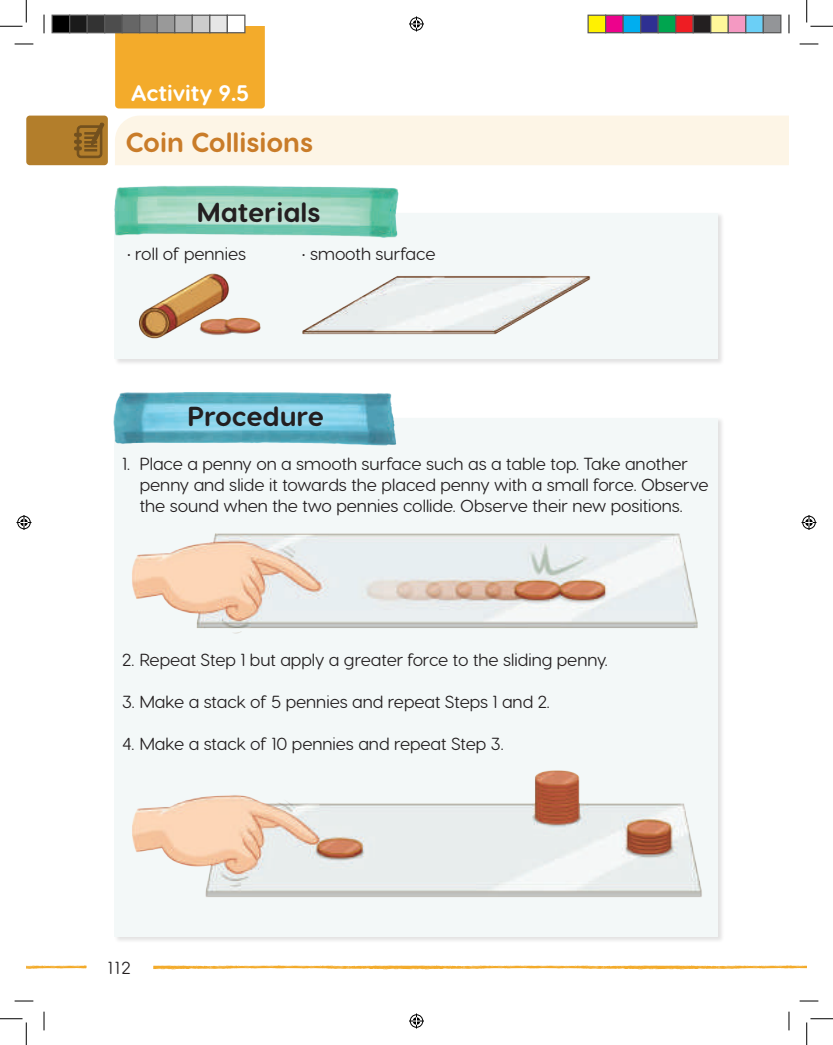
<style>
.page{position:relative;width:833px;height:1045px;background:#fff}
.page>*{position:absolute;margin:0;border:0;box-sizing:border-box;transform-origin:0 0}
.t1{font:700 27.5px "Visby Round CF";letter-spacing:-.005em;color:#231f20}
.t2{font:700 27.5px "Visby Round CF";color:#c97c29}
.t3{font:700 22.5px "Visby Round CF";color:#fff}
.t4{font:17.5px/21px "Visby Round CF";color:#231f20}
</style>
<div class="page">
<div style="left:113px;top:417px;width:611px;height:526px;background:#ededed"></div>
<div style="left:115px;top:418px;width:602px;height:519px;background:#f3f8f8"></div>
<img style="left:113px;top:392px;width:284px;height:61px">
<div style="left:113px;top:212px;width:611px;height:153px;background:#231f20;opacity:.13"></div>
<div style="left:115px;top:213px;width:602px;height:146px;background:#f3f8f8"></div>
<img style="left:113px;top:185px;width:287px;height:58px">
<div style="left:115px;top:116px;width:673px;height:49px;background:#fdf5e6"></div>
<div style="left:26px;top:116px;width:82px;height:49px;background:#b37e2b;border-radius:4px"></div>
<svg style="left:74px;top:122px;width:30px;height:36px"></svg>
<div style="left:115px;top:26px;width:150px;height:82px;background:#f3ab2b"></div>
<img style="left:139px;top:273px;width:122px;height:66px">
<img style="left:302px;top:276px;width:289px;height:59px">
<img style="left:132px;top:522px;width:586px;height:118px">
<img style="left:132px;top:759px;width:586px;height:167px">
<svg style="left:153px;top:965px;width:653px;height:4px;background:#f6c774"></svg>
<svg style="left:26px;top:965px;width:60px;height:4px"></svg>
<svg style="left:15px;top:43px;width:18px;height:2px"></svg>
<svg style="left:799px;top:43px;width:18px;height:2px"></svg>
<svg style="left:15px;top:1000px;width:18px;height:1px"></svg>
<svg style="left:799px;top:1000px;width:18px;height:1px"></svg>
<svg style="left:43px;top:15px;width:2px;height:18px"></svg>
<svg style="left:43px;top:1011px;width:2px;height:19px"></svg>
<svg style="left:788px;top:15px;width:1px;height:18px"></svg>
<svg style="left:788px;top:1011px;width:1px;height:19px"></svg>
<svg style="left:0;top:0;width:27px;height:27px"></svg>
<svg style="left:0;top:1018px;width:27px;height:27px"></svg>
<svg style="left:806px;top:0;width:26px;height:27px"></svg>
<svg style="left:806px;top:1018px;width:26px;height:27px"></svg>
<svg style="left:409px;top:16px;width:15px;height:15px"></svg>
<svg style="left:409px;top:1013px;width:15px;height:15px"></svg>
<svg style="left:16px;top:515px;width:15px;height:15px"></svg>
<svg style="left:801px;top:515px;width:15px;height:15px"></svg>
<div style="left:52px;top:15px;width:18px;height:18px;background:#000"></div>
<div style="left:51px;top:15px;width:19px;height:18px;border:1px solid #595959"></div>
<div style="left:70px;top:15px;width:17px;height:18px;background:#1a1a1a"></div>
<div style="left:69px;top:15px;width:19px;height:18px;border:1px solid #595959"></div>
<div style="left:87px;top:15px;width:18px;height:18px;background:#333"></div>
<div style="left:86px;top:15px;width:19px;height:18px;border:1px solid #595959"></div>
<div style="left:105px;top:15px;width:17px;height:18px;background:#4d4d4d"></div>
<div style="left:104px;top:15px;width:19px;height:18px;border:1px solid #595959"></div>
<div style="left:122px;top:15px;width:18px;height:18px;background:#666"></div>
<div style="left:121px;top:15px;width:19px;height:18px;border:1px solid #595959"></div>
<div style="left:140px;top:15px;width:17px;height:18px;background:#808080"></div>
<div style="left:139px;top:15px;width:19px;height:18px;border:1px solid #595959"></div>
<div style="left:157px;top:15px;width:18px;height:18px;background:#999"></div>
<div style="left:156px;top:15px;width:19px;height:18px;border:1px solid #595959"></div>
<div style="left:175px;top:15px;width:17px;height:18px;background:#b3b3b3"></div>
<div style="left:174px;top:15px;width:19px;height:18px;border:1px solid #595959"></div>
<div style="left:192px;top:15px;width:18px;height:18px;background:#ccc"></div>
<div style="left:191px;top:15px;width:19px;height:18px;border:1px solid #595959"></div>
<div style="left:210px;top:15px;width:17px;height:18px;background:#e6e6e6"></div>
<div style="left:209px;top:15px;width:19px;height:18px;border:1px solid #595959"></div>
<div style="left:227px;top:15px;width:18px;height:18px;background:#fff"></div>
<div style="left:226px;top:15px;width:19px;height:18px;border:1px solid #595959"></div>
<div style="left:587px;top:15px;width:18px;height:18px;background:#fff101"></div>
<div style="left:587px;top:15px;width:19px;height:18px;border:1px solid #595959"></div>
<div style="left:605px;top:15px;width:17px;height:18px;background:#ed028c"></div>
<div style="left:604px;top:15px;width:19px;height:18px;border:1px solid #595959"></div>
<div style="left:622px;top:15px;width:18px;height:18px;background:#00aeef"></div>
<div style="left:622px;top:15px;width:19px;height:18px;border:1px solid #595959"></div>
<div style="left:640px;top:15px;width:17px;height:18px;background:#2e3092"></div>
<div style="left:639px;top:15px;width:19px;height:18px;border:1px solid #595959"></div>
<div style="left:657px;top:15px;width:18px;height:18px;background:#00a54f"></div>
<div style="left:657px;top:15px;width:19px;height:18px;border:1px solid #595959"></div>
<div style="left:675px;top:15px;width:17px;height:18px;background:#ee1d23"></div>
<div style="left:674px;top:15px;width:19px;height:18px;border:1px solid #595959"></div>
<div style="left:692px;top:15px;width:18px;height:18px;background:#231f20"></div>
<div style="left:692px;top:15px;width:19px;height:18px;border:1px solid #595959"></div>
<div style="left:710px;top:15px;width:17px;height:18px;background:#fff79a"></div>
<div style="left:709px;top:15px;width:19px;height:18px;border:1px solid #595959"></div>
<div style="left:727px;top:15px;width:18px;height:18px;background:#f499c2"></div>
<div style="left:727px;top:15px;width:19px;height:18px;border:1px solid #595959"></div>
<div style="left:745px;top:15px;width:17px;height:18px;background:#6bcff6"></div>
<div style="left:744px;top:15px;width:19px;height:18px;border:1px solid #595959"></div>
<div style="left:762px;top:15px;width:18px;height:18px;background:#939598"></div>
<div style="left:762px;top:15px;width:19px;height:18px;border:1px solid #595959"></div>
<p class="t3" style="left:131px;top:78px;width:119px">Activity 9.5</p>
<h1 class="t2" style="left:125px;top:125px;width:189px">Coin Collisions</h1>
<h1 class="t1" style="left:197px;top:194px;width:125px">Materials</h1>
<p class="t4" style="left:127px;top:243px;width:120px">• roll of pennies</p>
<p class="t4" style="left:302px;top:243px;width:135px">• smooth surface</p>
<h1 class="t1" style="left:187px;top:399px;width:138px">Procedure</h1>
<p class="t4" style="left:140px;top:453px;width:570px;text-indent:-18px">1. Place a penny on a smooth surface such as a table top. Take another penny and slide it towards the placed penny with a small force. Observe the sound when the two pennies collide. Observe their new positions.</p>
<p class="t4" style="left:122px;top:649px;width:487px">2. Repeat Step 1 but apply a greater force to the sliding penny.</p>
<p class="t4" style="left:122px;top:691px;width:429px">3. Make a stack of 5 pennies and repeat Steps 1 and 2.</p>
<p class="t4" style="left:122px;top:733px;width:383px">4. Make a stack of 10 pennies and repeat Step 3.</p>
<p class="t4" style="left:108px;top:957px;width:25px">112</p>
</div>
